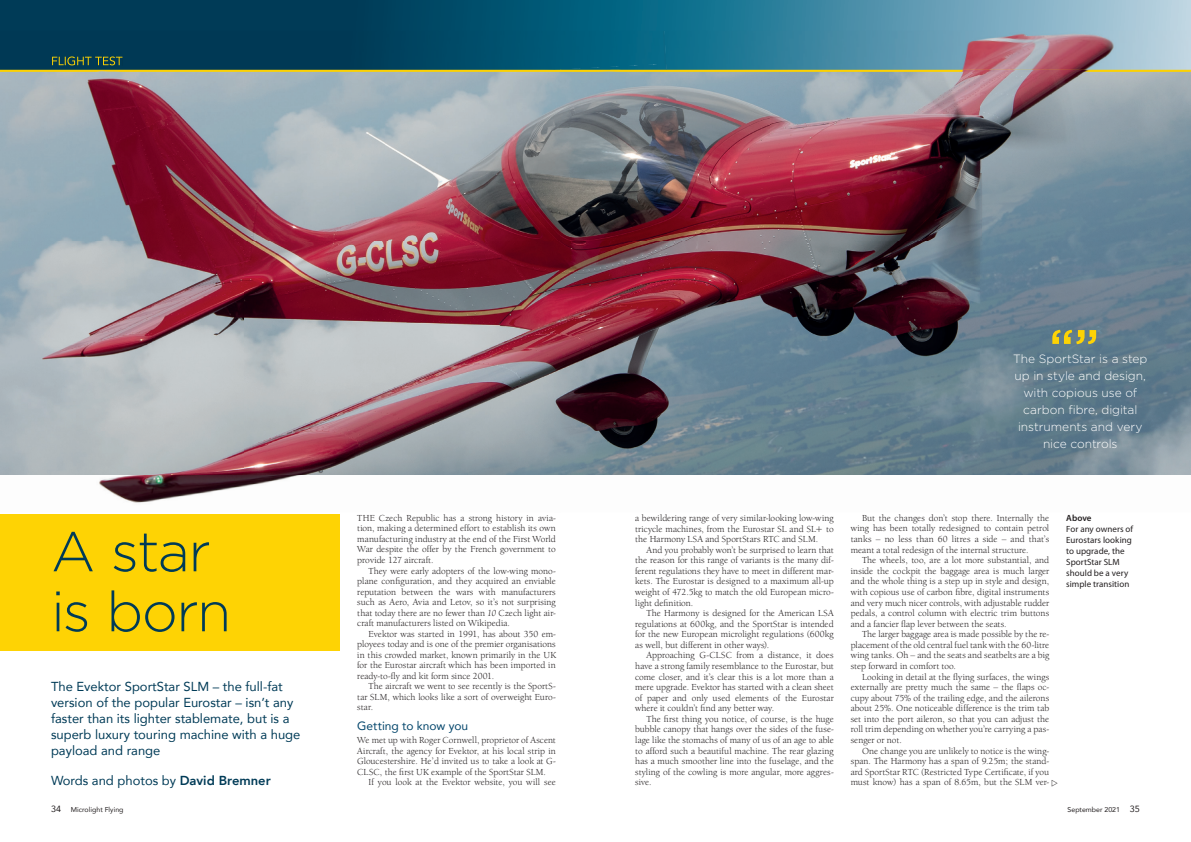
<style>
.page{position:relative;width:1191px;height:842px;background:#fff}
.page>*{position:absolute;margin:0;border:0;box-sizing:border-box;transform-origin:0 0}
.t1{font:300 56px/60px "Gotham";letter-spacing:-.03em;color:#003b57}
.t2{font:500 50px "Gotham";color:#fed304}
.t3{font:13px/16px "Avenir";color:#003b57}
.t4{font:300 12px/17px "Gotham";letter-spacing:-.005em;color:#fff;text-align:center}
.t5{font:12px "Avenir";letter-spacing:-.005em;color:#00446a}
.t6{font:9.5px/10.6px "Berkeley Oldstyle IT Cby BT";letter-spacing:.01em;color:#231f20;text-align:justify}
.t7{font:9px/11px "Myriad Pro";letter-spacing:.005em;color:#231f20}
.t8{font:600 9px "Myriad Pro";color:#231f20}
.t9{font:7px "Avenir";color:#231f20}
.s1{font-weight:800}
.s2{font-style:italic}
.s3{font-size:9px}
</style>
<div class="page">
<div style="left:0;top:514px;width:340px;height:137px;background:#fed304"></div>
<svg style="left:0;top:0;width:1191px;height:31px;background:#2b6d87"></svg>
<img style="left:99px;top:475px;width:202px;height:28px">
<img style="left:0;top:31px;width:664px;height:39px">
<img style="left:664px;top:31px;width:527px;height:39px">
<img style="left:545px;top:64px;width:122px;height:6px">
<img style="left:52px;top:56px;width:70px;height:9px">
<img style="left:0;top:72px;width:1191px;height:403px">
<img style="left:0;top:70px;width:573px;height:2px">
<img style="left:573px;top:70px;width:618px;height:2px">
<h1 class="t1" style="left:51px;top:521px;width:182px">A star is born</h1>
<h3 class="t3" style="left:51px;top:678px;width:251px">The Evektor SportStar SLM – the full-fat version of the popular Eurostar – isn’t any faster than its lighter stablemate, but is a superb luxury touring machine with a huge payload and range</h3>
<h3 class="t3" style="left:51px;top:772px;width:221px">Words and photos by <span class="s1">David Bremner</span></h3>
<p class="t6" style="left:357px;top:512px;width:200px">THE Czech Republic has a strong history in avia&shy;tion, making a determined effort to establish its own manufacturing industry at the end of the First World War despite the offer by the French government to provide 127 aircraft.</p>
<p class="t6" style="left:357px;top:565px;width:200px;text-indent:11px">They were early adopters of the low-wing mono&shy;plane configuration, and they acquired an enviable reputation between the wars with manufacturers such as Aero, Avia and Letov, so it’s not surprising that today there are no fewer than <span class="s2">10</span> Czech light air&shy;craft manufacturers listed on Wikipedia.</p>
<p class="t6" style="left:357px;top:628px;width:200px;text-indent:11px">Evektor was started in 1991, has about 350 em&shy;ployees today and is one of the premier organisations in this crowded market, known primarily in the UK for the Eurostar aircraft which has been imported in ready-to-fly and kit form since 2001.</p>
<p class="t6" style="left:357px;top:681px;width:200px;text-indent:11px">The aircraft we went to see recently is the SportS&shy;tar SLM, which looks like a sort of overweight Euro&shy;star.</p>
<p class="t5" style="left:357px;top:716px;width:112px">Getting to know you</p>
<p class="t6" style="left:357px;top:735px;width:200px">We met up with Roger Cornwell, proprietor of Ascent Aircraft, the agency for Evektor, at his local strip in Gloucestershire. He’d invited us to take a look at G-CLSC, the first UK example of the SportStar SLM.</p>
<p class="t6" style="left:369px;top:777px;width:189px">If you look at the Evektor website, you will see</p>
<h2 class="t2" style="left:1049px;top:319px;width:52px">“”</h2>
<p class="t4" style="left:1014px;top:367px;width:133px">up in style and design, with copious use of carbon fibre, digital instruments and very nice controls</p>
<p class="t4" style="left:1013px;top:350px;width:136px">The SportStar is a step</p>
<p class="t6" style="left:635px;top:512px;width:200px">a bewildering range of very similar-looking low-wing tricycle machines, from the Eurostar SL and SL+ to the Harmony LSA and SportStars RTC and SLM.</p>
<p class="t6" style="left:635px;top:544px;width:200px;text-indent:11px">And you probably won’t be surprised to learn that the reason for this range of variants is the many dif&shy;ferent regulations they have to meet in different mar&shy;kets. The Eurostar is designed to a maximum all-up weight of 472.5kg to match the old European micro&shy;light definition.</p>
<p class="t6" style="left:635px;top:608px;width:200px;text-indent:11px">The Harmony is designed for the American LSA regulations at 600kg, and the SportStar is intended for the new European microlight regulations (600kg as well, but different in other ways).</p>
<p class="t6" style="left:635px;top:650px;width:200px;text-indent:11px">Approaching G-CLSC from a distance, it does have a strong family resemblance to the Eurostar, but come closer, and it’s clear this is a lot more than a mere upgrade. Evektor has started with a clean sheet of paper and only used elements of the Eurostar where it couldn’t find any better way.</p>
<p class="t6" style="left:635px;top:713px;width:200px;text-indent:11px">The first thing you notice, of course, is the huge bubble canopy that hangs over the sides of the fuse&shy;lage like the stomachs of many of us of an age to able to afford such a beautiful machine. The rear glazing has a much smoother line into the fuselage, and the styling of the cowling is more angular, more aggres&shy;sive.</p>
<p class="t6" style="left:850px;top:512px;width:200px;text-indent:11px">But the changes don’t stop there. Internally the wing has been totally redesigned to contain petrol tanks – no less than 60 litres a side – and that’s meant a total redesign of the internal structure.</p>
<p class="t6" style="left:850px;top:555px;width:200px;text-indent:11px">The wheels, too, are a lot more substantial, and inside the cockpit the baggage area is much larger and the whole thing is a step up in style and design, with copious use of carbon fibre, digital instruments and very much nicer controls, with adjustable rudder pedals, a control column with electric trim buttons and a fancier flap lever between the seats.</p>
<p class="t6" style="left:850px;top:629px;width:200px;text-indent:11px">The larger baggage area is made possible by the re&shy;placement of the old central fuel tank with the 60-litre wing tanks. Oh – and the seats and seatbelts are a big step forward in comfort too.</p>
<p class="t6" style="left:850px;top:671px;width:200px;text-indent:11px">Looking in detail at the flying surfaces, the wings externally are pretty much the same – the flaps oc&shy;cupy about 75% of the trailing edge, and the ailerons about 25%. One noticeable difference is the trim tab set into the port aileron, so that you can adjust the roll trim depending on whether you’re carrying a pas&shy;senger or not.</p>
<p class="t6" style="left:850px;top:745px;width:200px;text-indent:11px">One change you are unlikely to notice is the wing&shy;span. The Harmony has a span of 9.25m; the stand&shy;ard SportStar RTC (Restricted Type Certificate, if you must know) has a span of 8.65m, but the SLM ver-</p>
<p class="t8" style="left:1066px;top:512px;width:27px">Above</p>
<p class="t7" style="left:1066px;top:523px;width:68px">For any owners of<br>Eurostars looking to upgrade, the<br>SportStar SLM should be a very simple transition</p>
<p class="t9" style="left:51px;top:804px;width:74px"><span class="s3">34</span> Microlight Flying</p>
<p class="t9" style="left:1067px;top:804px;width:74px">September 2021 <span class="s3">35</span></p>
</div>
